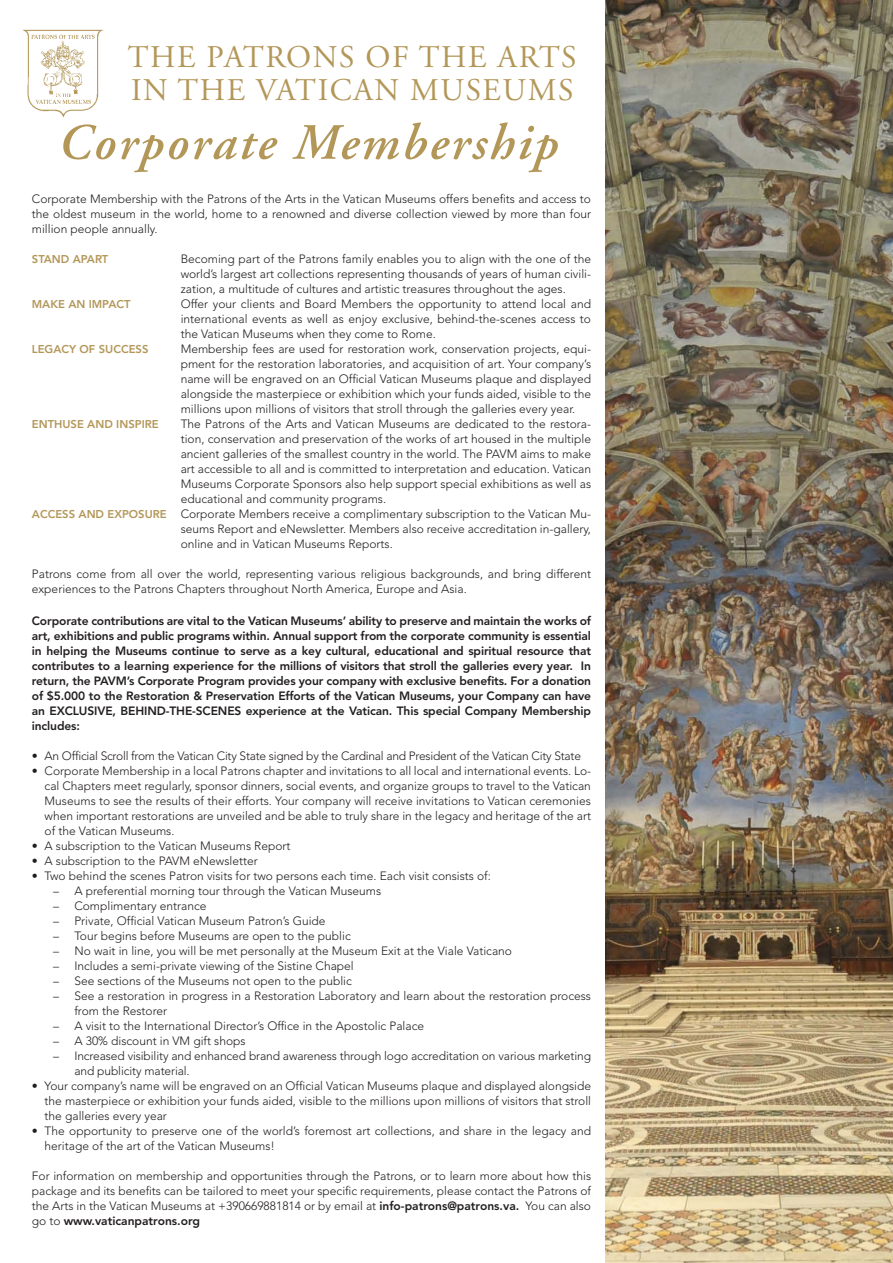
<style>
.page{position:relative;width:893px;height:1263px;background:#fff}
.page>*{position:absolute;margin:0;border:0;box-sizing:border-box;transform-origin:0 0}
.Normale{font:italic 600 50.7px "Adobe Garamond";letter-spacing:.05em;color:#b39759}
.Normale-2{font:31.5px/33px "Adobe Garamond";letter-spacing:.05em;color:#b39759}
.t1{font:300 12px/15px "Avenir";color:#231f20;text-align:justify}
.t2{font:800 12px/15px "Avenir";letter-spacing:-.01em;color:#231f20;text-align:justify}
.t3{font:300 12px "Avenir";letter-spacing:-.02em;color:#231f20}
.t4{font:800 11.25px "Avenir";color:#b39759}
.s1{font-weight:800;font-size:11.25px;color:#b39759}
.s2{font-weight:800}
</style>
<div class="page">
<img style="left:23px;top:29px;width:80px;height:89px">
<img style="left:605px;top:0;width:288px;height:1263px">
<p class="Normale-2" style="left:128px;top:41px;width:450px">THE PATRONS OF THE ARTS<br>IN THE VATICAN MUSEUMS</p>
<p class="Normale" style="left:56px;top:115px;width:502px">Corporate Membership</p>
<p class="t1" style="left:32px;top:192px;width:561px">Corporate Membership with the Patrons of the Arts in the Vatican Museums offers benefits and access to the oldest museum in the world, home to a renowned and diverse collection viewed by more than four million people annually.</p>
<p class="t4" style="left:32px;top:253px;width:78px">STAND APART</p>
<p class="t1" style="left:181px;top:252px;width:412px">Becoming part of the Patrons family enables you to align with the one of the world’s largest art collections representing thousands of years of human civili&shy;zation, a multitude of cultures and artistic treasures throughout the ages.</p>
<p class="t4" style="left:32px;top:298px;width:100px">MAKE AN IMPACT</p>
<p class="t1" style="left:181px;top:297px;width:412px">Offer your clients and Board Members the opportunity to attend local and international events as well as enjoy exclusive, behind-the-scenes access to the Vatican Museums when they come to Rome.</p>
<p class="t4" style="left:32px;top:343px;width:118px">LEGACY OF SUCCESS</p>
<p class="t1" style="left:181px;top:342px;width:412px">Membership fees are used for restoration work, conservation projects, equi&shy;pment for the restoration laboratories, and acquisition of art. Your company’s name will be engraved on an Official Vatican Museums plaque and displayed alongside the masterpiece or exhibition which your funds aided, visible to the millions upon millions of visitors that stroll through the galleries every year.</p>
<p class="t4" style="left:32px;top:418px;width:128px">ENTHUSE AND INSPIRE</p>
<p class="t1" style="left:181px;top:417px;width:412px">The Patrons of the Arts and Vatican Museums are dedicated to the restora&shy;tion, conservation and preservation of the works of art housed in the multiple ancient galleries of the smallest country in the world. The PAVM aims to make art accessible to all and is committed to interpretation and education. Vatican Museums Corporate Sponsors also help support special exhibitions as well as educational and community programs.</p>
<p class="t1" style="left:181px;top:507px;width:412px;text-indent:-149px"><span class="s1">ACCESS AND EXPOSURE</span> Corporate Members receive a complimentary subscription to the Vatican Mu&shy;seums Report and eNewsletter. Members also receive accreditation in-gallery, online and in Vatican Museums Reports.</p>
<p class="t1" style="left:32px;top:567px;width:561px">Patrons come from all over the world, representing various religious backgrounds, and bring different experiences to the Patrons Chapters throughout North America, Europe and Asia.</p>
<p class="t2" style="left:32px;top:613px;width:561px">Corporate contributions are vital to the Vatican Museums’ ability to preserve and maintain the works of art, exhibitions and public programs within. Annual support from the corporate community is essential in helping the Museums continue to serve as a key cultural, educational and spiritual resource that contributes to a learning experience for the millions of visitors that stroll the galleries every year. In return, the PAVM’s Corporate Program provides your company with exclusive benefits. For a donation of $5.000 to the Restoration &amp; Preservation Efforts of the Vatican Museums, your Company can have an EXCLUSIVE, BEHIND-THE-SCENES experience at the Vatican. This special Company Membership includes:</p>
<p class="t3" style="left:32px;top:748px;width:551px">• An Official Scroll from the Vatican City State signed by the Cardinal and President of the Vatican City State</p>
<p class="t1" style="left:45px;top:763px;width:548px;text-indent:-13px">• Corporate Membership in a local Patrons chapter and invitations to all local and international events. Lo&shy;cal Chapters meet regularly, sponsor dinners, social events, and organize groups to travel to the Vatican Museums to see the results of their efforts. Your company will receive invitations to Vatican ceremonies when important restorations are unveiled and be able to truly share in the legacy and heritage of the art of the Vatican Museums.</p>
<p class="t1" style="left:32px;top:838px;width:260px">• A subscription to the Vatican Museums Report</p>
<p class="t1" style="left:32px;top:853px;width:227px">• A subscription to the PAVM eNewsletter</p>
<p class="t1" style="left:32px;top:868px;width:461px">• Two behind the scenes Patron visits for two persons each time. Each visit consists of:</p>
<p class="t1" style="left:53px;top:883px;width:330px">– A preferential morning tour through the Vatican Museums</p>
<p class="t1" style="left:53px;top:898px;width:155px">– Complimentary entrance</p>
<p class="t1" style="left:53px;top:913px;width:274px">– Private, Official Vatican Museum Patron’s Guide</p>
<p class="t1" style="left:53px;top:928px;width:299px">– Tour begins before Museums are open to the public</p>
<p class="t1" style="left:53px;top:943px;width:460px">– No wait in line, you will be met personally at the Museum Exit at the Viale Vaticano</p>
<p class="t1" style="left:53px;top:958px;width:302px">– Includes a semi-private viewing of the Sistine Chapel</p>
<p class="t1" style="left:53px;top:973px;width:300px">– See sections of the Museums not open to the public</p>
<p class="t1" style="left:74px;top:988px;width:518px;text-indent:-21px">– See a restoration in progress in a Restoration Laboratory and learn about the restoration process from the Restorer</p>
<p class="t1" style="left:53px;top:1018px;width:372px">– A visit to the International Director’s Office in the Apostolic Palace</p>
<p class="t1" style="left:53px;top:1033px;width:194px">– A 30% discount in VM gift shops</p>
<p class="t1" style="left:74px;top:1048px;width:518px;text-indent:-21px">– Increased visibility and enhanced brand awareness through logo accreditation on various marketing and publicity material.</p>
<p class="t1" style="left:45px;top:1078px;width:548px;text-indent:-13px">• Your company’s name will be engraved on an Official Vatican Museums plaque and displayed alongside the masterpiece or exhibition your funds aided, visible to the millions upon millions of visitors that stroll the galleries every year</p>
<p class="t1" style="left:45px;top:1123px;width:548px;text-indent:-13px">• The opportunity to preserve one of the world’s foremost art collections, and share in the legacy and heritage of the art of the Vatican Museums!</p>
<p class="t1" style="left:32px;top:1168px;width:561px">For information on membership and opportunities through the Patrons, or to learn more about how this package and its benefits can be tailored to meet your specific requirements, please contact the Patrons of the Arts in the Vatican Museums at +390669881814 or by email at <span class="s2">info-patrons@patrons.va.</span> You can also go to <span class="s2">www.vaticanpatrons.org</span></p>
</div>
